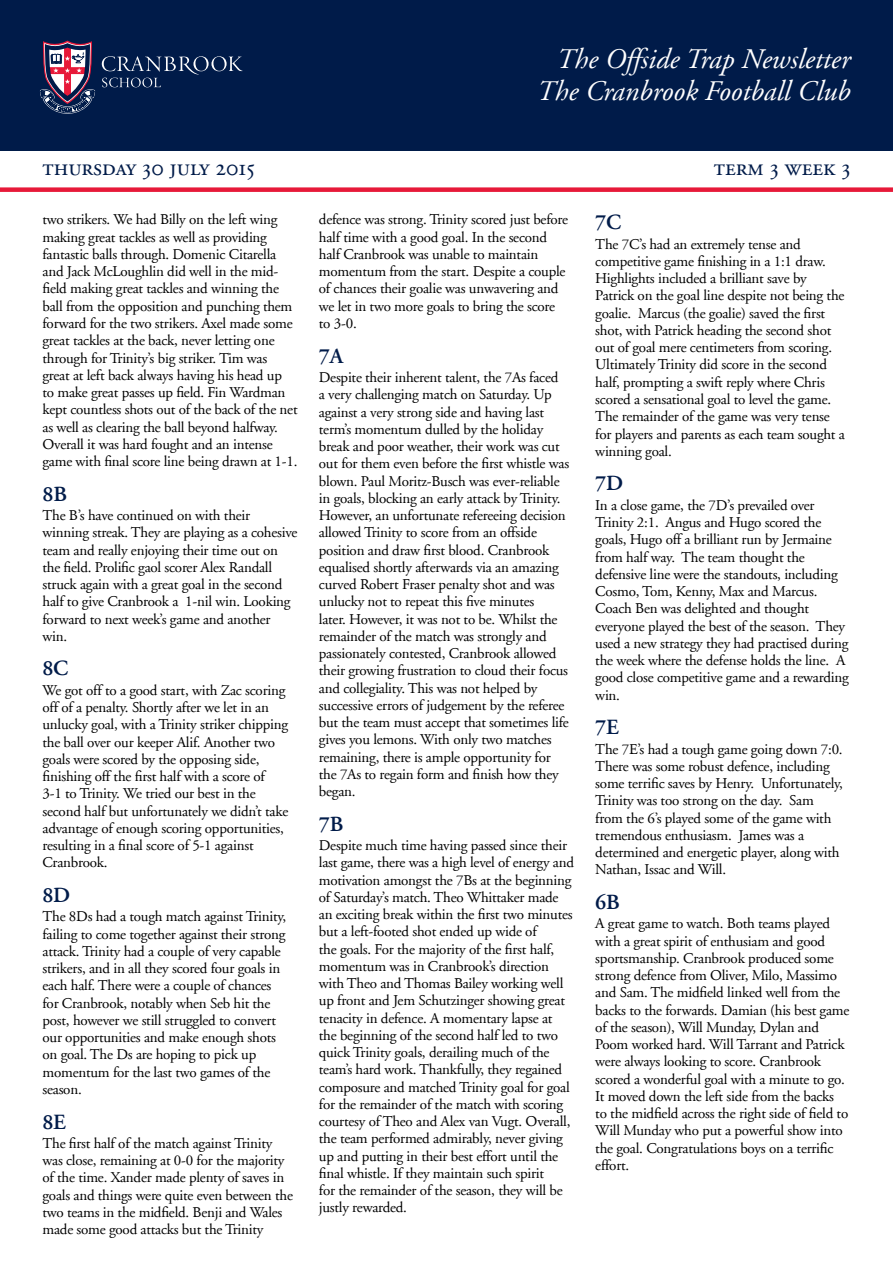
<style>
.page{position:relative;width:893px;height:1263px;background:#fff}
.page>*{position:absolute;margin:0;border:0;box-sizing:border-box;transform-origin:0 0}
.t1{font:italic 28.5px/31.5px "Adobe Garamond";color:#fff;text-align:right}
.t2{font:24px "Adobe Garamond Regular SC";color:#001b49}
.t3{font:600 21.75px "Adobe Garamond";letter-spacing:-.015em;color:#001b49}
.t4{font:15px/17.2px "Adobe Garamond";letter-spacing:-.015em;color:#000}
</style>
<div class="page">
<div style="left:0;top:0;width:893px;height:151px;background:#001b49"></div>
<svg style="left:102px;top:56px;width:141px;height:31px"></svg>
<svg style="left:40px;top:41px;width:55px;height:73px"></svg>
<div style="left:0;top:187px;width:893px;height:5px;background:#e71939"></div>
<h1 class="t1" style="left:537px;top:44px;width:315px">The Offside Trap Newsletter<br>The Cranbrook Football Club</h1>
<h2 class="t2" style="left:43px;top:154px;width:214px">thursday 30 july 2015</h2>
<h2 class="t2" style="left:714px;top:154px;width:138px">term 3 week 3</h2>
<p class="t4" style="left:43px;top:211px;width:257px">two strikers. We had Billy on the left wing making great tackles as well as providing fantastic balls through. Domenic Citarella and Jack McLoughlin did well in the mid&shy;field making great tackles and winning the ball from the opposition and punching them forward for the two strikers. Axel made some great tackles at the back, never letting one through for Trinity’s big striker. Tim was great at left back always having his head up<br>to make great passes up field. Fin Wardman kept countless shots out of the back of the net as well as clearing the ball beyond halfway.<br>Overall it was hard fought and an intense game with final score line being drawn at 1-1.</p>
<h3 class="t3" style="left:43px;top:482px;width:26px">8B</h3>
<p class="t4" style="left:43px;top:507px;width:256px">The B’s have continued on with their winning streak. They are playing as a cohesive team and really enjoying their time out on the field. Prolific gaol scorer Alex Randall struck again with a great goal in the second half to give Cranbrook a 1-nil win. Looking forward to next week’s game and another win.</p>
<h3 class="t3" style="left:43px;top:657px;width:27px">8C</h3>
<p class="t4" style="left:43px;top:682px;width:247px">We got off to a good start, with Zac scoring off of a penalty. Shortly after we let in an unlucky goal, with a Trinity striker chipping the ball over our keeper Alif. Another two goals were scored by the opposing side, finishing off the first half with a score of<br>3-1 to Trinity. We tried our best in the second half but unfortunately we didn’t take advantage of enough scoring opportunities, resulting in a final score of 5-1 against Cranbrook.</p>
<h3 class="t3" style="left:43px;top:883px;width:29px">8D</h3>
<p class="t4" style="left:43px;top:908px;width:245px">The 8Ds had a tough match against Trinity, failing to come together against their strong attack. Trinity had a couple of very capable strikers, and in all they scored four goals in each half. There were a couple of chances for Cranbrook, notably when Seb hit the post, however we still struggled to convert our opportunities and make enough shots on goal. The Ds are hoping to pick up momentum for the last two games of the season.</p>
<h3 class="t3" style="left:43px;top:1110px;width:25px">8E</h3>
<p class="t4" style="left:43px;top:1135px;width:252px">The first half of the match against Trinity was close, remaining at 0-0 for the majority of the time. Xander made plenty of saves in goals and things were quite even between the two teams in the midfield. Benji and Wales made some good attacks but the Trinity</p>
<p class="t4" style="left:319px;top:211px;width:251px">defence was strong. Trinity scored just before half time with a good goal. In the second half Cranbrook was unable to maintain momentum from the start. Despite a couple of chances their goalie was unwavering and we let in two more goals to bring the score to 3-0.</p>
<h3 class="t3" style="left:319px;top:344px;width:26px">7A</h3>
<p class="t4" style="left:319px;top:369px;width:252px">Despite their inherent talent, the 7As faced<br>a very challenging match on Saturday. Up against a very strong side and having last term’s momentum dulled by the holiday break and poor weather, their work was cut out for them even before the first whistle was blown. Paul Moritz-Busch was ever-reliable in goals, blocking an early attack by Trinity.<br>However, an unfortunate refereeing decision allowed Trinity to score from an offside position and draw first blood. Cranbrook equalised shortly afterwards via an amazing curved Robert Fraser penalty shot and was unlucky not to repeat this five minutes<br>later. However, it was not to be. Whilst the remainder of the match was strongly and passionately contested, Cranbrook allowed their growing frustration to cloud their focus and collegiality. This was not helped by successive errors of judgement by the referee but the team must accept that sometimes life gives you lemons. With only two matches remaining, there is ample opportunity for the 7As to regain form and finish how they began.</p>
<h3 class="t3" style="left:319px;top:812px;width:26px">7B</h3>
<p class="t4" style="left:319px;top:837px;width:257px">Despite much time having passed since their last game, there was a high level of energy and motivation amongst the 7Bs at the beginning of Saturday’s match. Theo Whittaker made an exciting break within the first two minutes but a left-footed shot ended up wide of<br>the goals. For the majority of the first half, momentum was in Cranbrook’s direction with Theo and Thomas Bailey working well up front and Jem Schutzinger showing great tenacity in defence. A momentary lapse at<br>the beginning of the second half led to two quick Trinity goals, derailing much of the team’s hard work. Thankfully, they regained composure and matched Trinity goal for goal for the remainder of the match with scoring courtesy of Theo and Alex van Vugt. Overall, the team performed admirably, never giving up and putting in their best effort until the final whistle. If they maintain such spirit<br>for the remainder of the season, they will be justly rewarded.</p>
<h3 class="t3" style="left:595px;top:210px;width:27px">7C</h3>
<p class="t4" style="left:595px;top:236px;width:251px">The 7C’s had an extremely tense and competitive game finishing in a 1:1 draw.<br>Highlights included a brilliant save by Patrick on the goal line despite not being the goalie. Marcus (the goalie) saved the first shot, with Patrick heading the second shot out of goal mere centimeters from scoring.<br>Ultimately Trinity did score in the second half, prompting a swift reply where Chris scored a sensational goal to level the game.<br>The remainder of the game was very tense for players and parents as each team sought a winning goal.</p>
<h3 class="t3" style="left:595px;top:471px;width:29px">7D</h3>
<p class="t4" style="left:595px;top:497px;width:255px">In a close game, the 7D’s prevailed over Trinity 2:1. Angus and Hugo scored the goals, Hugo off a brilliant run by Jermaine from half way. The team thought the defensive line were the standouts, including Cosmo, Tom, Kenny, Max and Marcus.<br>Coach Ben was delighted and thought everyone played the best of the season. They used a new strategy they had practised during the week where the defense holds the line. A good close competitive game and a rewarding win.</p>
<h3 class="t3" style="left:595px;top:715px;width:25px">7E</h3>
<p class="t4" style="left:595px;top:740px;width:249px">The 7E’s had a tough game going down 7:0.<br>There was some robust defence, including some terrific saves by Henry. Unfortunately, Trinity was too strong on the day. Sam from the 6’s played some of the game with tremendous enthusiasm. James was a determined and energetic player, along with Nathan, Issac and Will.</p>
<h3 class="t3" style="left:595px;top:890px;width:26px">6B</h3>
<p class="t4" style="left:595px;top:915px;width:256px">A great game to watch. Both teams played with a great spirit of enthusiam and good sportsmanship. Cranbrook produced some strong defence from Oliver, Milo, Massimo and Sam. The midfield linked well from the backs to the forwards. Damian (his best game of the season), Will Munday, Dylan and Poom worked hard. Will Tarrant and Patrick were always looking to score. Cranbrook scored a wonderful goal with a minute to go.<br>It moved down the left side from the backs to the midfield across the right side of field to Will Munday who put a powerful show into the goal. Congratulations boys on a terrific effort.</p>
</div>
